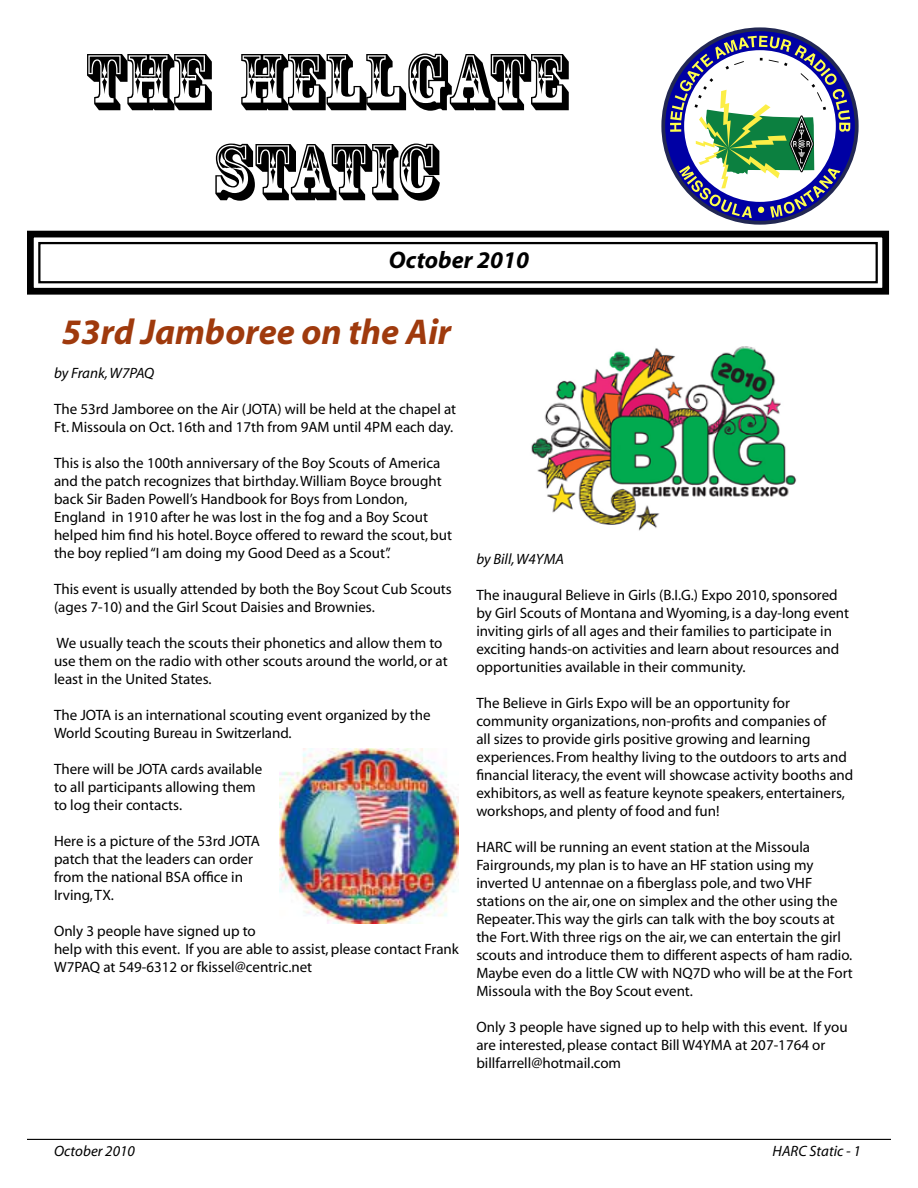
<style>
.page{position:relative;width:918px;height:1188px;background:#fff}
.page>*{position:absolute;margin:0;border:0;box-sizing:border-box;transform-origin:0 0}
.t1{font:75px/90px "Rosewood Std";color:#000;text-align:center}
.t2{font:italic 700 36px "Myriad";color:#9f3a0d}
.t3{font:italic 700 24px "Myriad";color:#000}
.t4{font:15px/18px "Myriad";color:#000}
.t5{font:italic 15px "Myriad";color:#000}
</style>
<div class="page">
<hr style="left:27px;top:1139px;width:864px;height:1px;background:#000">
<svg style="left:27px;top:230px;width:863px;height:65px"></svg>
<div style="left:38px;top:242px;width:840px;height:41px;border:2px solid #000"></div>
<svg style="left:661px;top:27px;width:198px;height:198px"></svg>
<div style="left:665px;top:31px;width:190px;height:190px;background:#0000a4;border-radius:50%"></div>
<svg style="left:670px;top:36px;width:180px;height:182px"></svg>
<img style="left:279px;top:748px;width:180px;height:176px">
<img style="left:531px;top:346px;width:266px;height:185px">
<h1 class="t1" style="left:83px;top:36px;width:485px">The HELLGATE<br>STATIC</h1>
<h3 class="t3" style="left:389px;top:248px;width:142px">October 2010</h3>
<h2 class="t2" style="left:62px;top:314px;width:391px">53rd Jamboree on the Air</h2>
<p class="t5" style="left:54px;top:366px;width:102px">by Frank,W7PAQ</p>
<p class="t4" style="left:54px;top:401px;width:404px">The 53rd Jamboree on the Air (JOTA) will be held at the chapel at<br>Ft. Missoula on Oct. 16th and 17th from 9AM until 4PM each day.</p>
<p class="t4" style="left:54px;top:455px;width:400px">This is also the 100th anniversary of the Boy Scouts of America and the patch recognizes that birthday.William Boyce brought back Sir Baden Powell’s Handbook for Boys from London, England in 1910 after he was lost in the fog and a Boy Scout helped him find his hotel. Boyce offered to reward the scout, but the boy replied “I am doing my Good Deed as a Scout”.</p>
<p class="t4" style="left:54px;top:581px;width:399px">This event is usually attended by both the Boy Scout Cub Scouts (ages 7-10) and the Girl Scout Daisies and Brownies.</p>
<p class="t4" style="left:54px;top:635px;width:395px">We usually teach the scouts their phonetics and allow them to use them on the radio with other scouts around the world, or at least in the United States.</p>
<p class="t4" style="left:54px;top:707px;width:378px">The JOTA is an international scouting event organized by the<br>World Scouting Bureau in Switzerland.</p>
<p class="t4" style="left:54px;top:761px;width:210px">There will be JOTA cards available to all participants allowing them to log their contacts.</p>
<p class="t4" style="left:54px;top:833px;width:208px">Here is a picture of the 53rd JOTA patch that the leaders can order from the national BSA office in<br>Irving,TX.</p>
<p class="t4" style="left:54px;top:923px;width:406px">Only 3 people have signed up to<br>help with this event. If you are able to assist,please contact Frank<br>W7PAQ at 549-6312 or fkissel@centric.net</p>
<p class="t5" style="left:476px;top:552px;width:89px">by Bill,W4YMA</p>
<p class="t4" style="left:476px;top:587px;width:374px">The inaugural Believe in Girls (B.I.G.) Expo 2010, sponsored by Girl Scouts of Montana and Wyoming, is a day-long event inviting girls of all ages and their families to participate in exciting hands-on activities and learn about resources and opportunities available in their community.</p>
<p class="t4" style="left:476px;top:695px;width:379px">The Believe in Girls Expo will be an opportunity for community organizations, non-profits and companies of<br>all sizes to provide girls positive growing and learning experiences. From healthy living to the outdoors to arts and financial literacy, the event will showcase activity booths and exhibitors, as well as feature keynote speakers, entertainers, workshops, and plenty of food and fun!</p>
<p class="t4" style="left:476px;top:839px;width:378px">HARC will be running an event station at the Missoula Fairgrounds, my plan is to have an HF station using my inverted U antennae on a fiberglass pole, and two VHF stations on the air, one on simplex and the other using the Repeater.This way the girls can talk with the boy scouts at the Fort.With three rigs on the air, we can entertain the girl scouts and introduce them to different aspects of ham radio.<br>Maybe even do a little CW with NQ7D who will be at the Fort Missoula with the Boy Scout event.</p>
<p class="t4" style="left:476px;top:1019px;width:373px">Only 3 people have signed up to help with this event. If you are interested, please contact Bill W4YMA at 207-1764 or billfarrell@hotmail.com</p>
<p class="t5" style="left:54px;top:1144px;width:82px">October 2010</p>
<p class="t5" style="left:773px;top:1144px;width:90px">HARC Static - 1</p>
</div>
